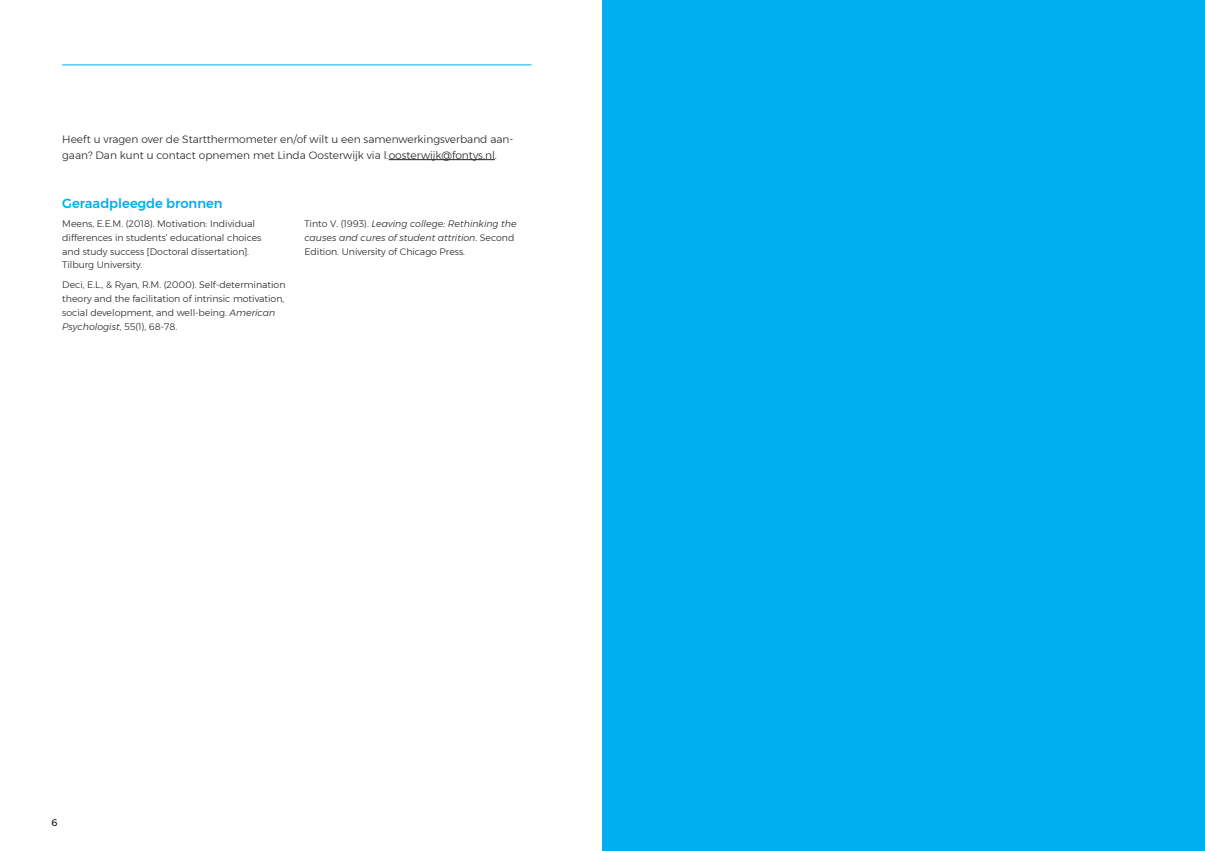
<style>
.page{position:relative;width:1205px;height:851px;background:#fff}
.page>*{position:absolute;margin:0;border:0;box-sizing:border-box;transform-origin:0 0}
.t1{font:500 13.12px "Montserrat";color:#00aeef}
.Annotation_text{font:300 10.62px/16.2px "Montserrat";color:#231f20}
.Annotation_text-2{font:300 9.38px/13.8px "Montserrat";color:#231f20}
.Annotation_text-3{font:italic 300 9.38px/13.8px "Montserrat";color:#231f20}
.s1{font-style:italic}
.s2{font-style:normal}
</style>
<div class="page">
<hr style="left:389px;top:159px;width:106px;height:1px;background:#231f20">
<hr style="left:62px;top:65px;width:469px;height:1px;background:#00aeef">
<div style="left:602px;top:0;width:603px;height:850px;background:#00aeef"></div>
<p class="Annotation_text" style="left:62px;top:130px;width:453px">Heeft u vragen over de Startthermometer en/of wilt u een samenwerkingsverband aan&shy;gaan? Dan kunt u contact opnemen met Linda Oosterwijk via l.oosterwijk@fontys.nl.</p>
<p class="t1" style="left:62px;top:193px;width:162px">Geraadpleegde bronnen</p>
<p class="Annotation_text-2" style="left:62px;top:217px;width:201px">Meens, E.E.M. (2018). Motivation: Individual differences in students’ educational choices and study success [Doctoral dissertation].<br>Tilburg University.</p>
<p class="Annotation_text-2" style="left:62px;top:278px;width:225px">Deci, E.L., &amp; Ryan, R.M. (2000). Self-determination theory and the facilitation of intrinsic motivation, social development, and well-being. <span class="s1">American Psychologist</span>, 55(1), 68-78.</p>
<p class="Annotation_text-3" style="left:304px;top:217px;width:214px"><span class="s2">Tinto V. (1993).</span> Leaving college: Rethinking the causes and cures of student attrition<span class="s2">. Second</span></p>
<p class="Annotation_text-2" style="left:304px;top:244px;width:162px">Edition. University of Chicago Press.</p>
<p class="Annotation_text-2" style="left:51px;top:815px;width:7px">6</p>
</div>
